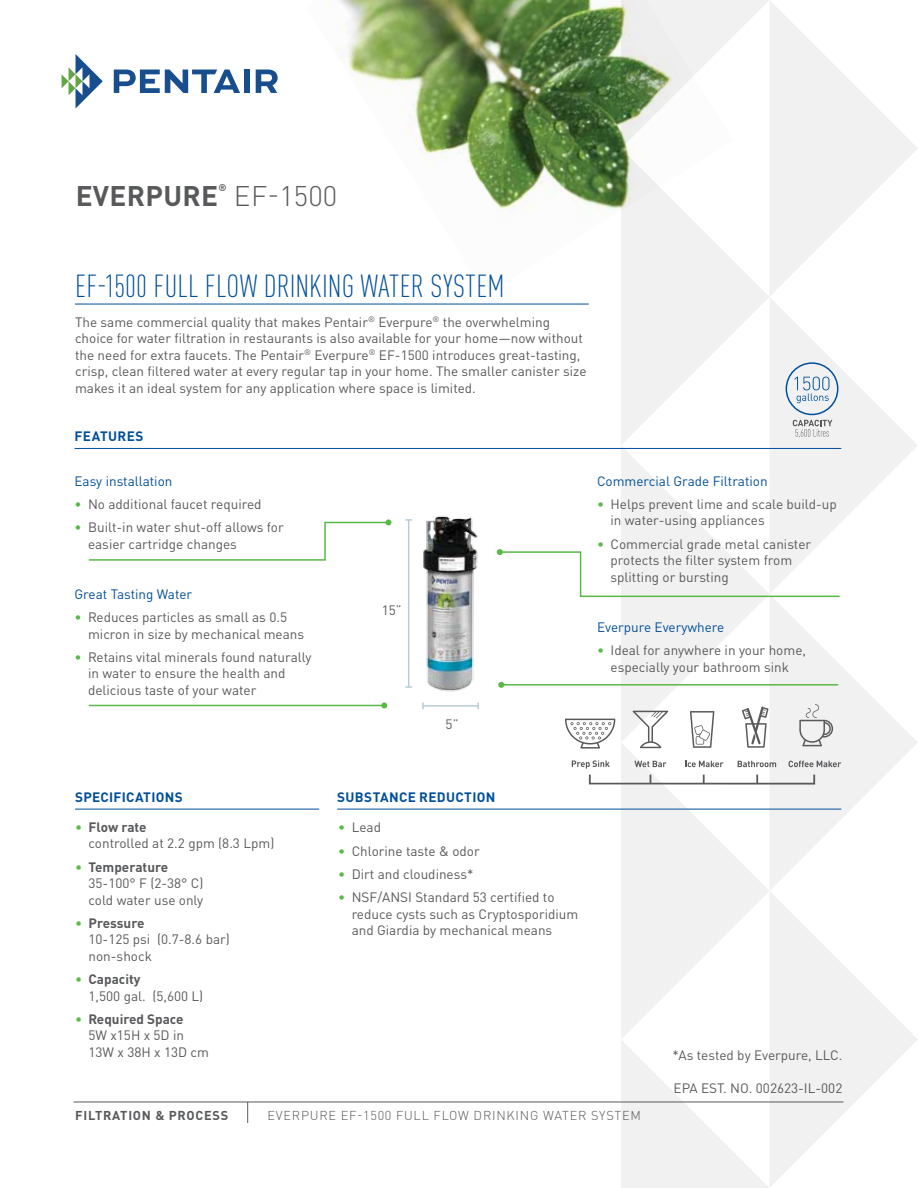
<style>
.page{position:relative;width:918px;height:1188px;background:#fff}
.page>*{position:absolute;margin:0;border:0;box-sizing:border-box;transform-origin:0 0}
.t1{font:300 condensed 31.5px "DIN Pro";letter-spacing:.005em;color:#004f9a}
.t2{font:700 28.05px "DIN Pro";letter-spacing:.01em;color:#58595b}
.t3{font:300 28.05px "DIN Pro";color:#58595b}
.t4{font:13.5px/16.5px "DIN Pro";color:#58595b}
.t5{font:13.5px "DIN Pro";color:#004f9a}
.t6{font:700 13.5px "DIN Pro";letter-spacing:.025em;color:#004f9a}
.t7{font:300 12.75px "DIN Pro";letter-spacing:.06em;color:#58595b}
.t8{font:700 12.75px "DIN Pro";letter-spacing:.06em;color:#58595b}
.t9{font:700 9.6px "DIN Pro";color:#58595b}
.s1{color:#58b947}
.s2{font-weight:700}
</style>
<div class="page">
<svg style="left:734px;top:0;width:183px;height:148px"></svg>
<svg style="left:621px;top:148px;width:297px;height:297px"></svg>
<svg style="left:621px;top:445px;width:297px;height:297px"></svg>
<svg style="left:621px;top:742px;width:297px;height:428px;fill:#f2f2f3"></svg>
<svg style="left:621px;top:1039px;width:166px;height:149px"></svg>
<svg style="left:62px;top:54px;width:41px;height:55px"></svg>
<svg style="left:114px;top:70px;width:126px;height:23px"></svg>
<div style="left:244px;top:70px;width:5px;height:23px;background:#184e8e"></div>
<svg style="left:256px;top:70px;width:22px;height:23px"></svg>
<hr style="left:73px;top:1102px;width:770px;height:1px;background:#58595b">
<svg style="left:247px;top:1102px;width:1px;height:21px"></svg>
<img style="left:336px;top:0;width:398px;height:295px">
<img style="left:422px;top:515px;width:57px;height:195px">
<hr style="left:75px;top:448px;width:766px;height:1px;background:#004f9a">
<svg style="left:786px;top:362px;width:52px;height:75px"></svg>
<hr style="left:75px;top:304px;width:514px;height:1px;background:#004f9a">
<svg style="left:497px;top:549px;width:344px;height:49px"></svg>
<svg style="left:88px;top:519px;width:304px;height:42px"></svg>
<hr style="left:75px;top:809px;width:244px;height:1px;background:#004f9a">
<hr style="left:337px;top:809px;width:504px;height:1px;background:#004f9a">
<hr style="left:89px;top:705px;width:295px;height:1px;background:#58b947">
<svg style="left:381px;top:702px;width:6px;height:6px"></svg>
<hr style="left:501px;top:684px;width:337px;height:2px;background:#58b947">
<svg style="left:498px;top:682px;width:6px;height:6px"></svg>
<hr style="left:423px;top:705px;width:55px;height:2px;background:#b7cdd9">
<svg style="left:422px;top:702px;width:2px;height:7px"></svg>
<svg style="left:477px;top:702px;width:2px;height:7px"></svg>
<hr style="left:408px;top:520px;width:1px;height:167px;background:#b7cdd9">
<svg style="left:405px;top:519px;width:7px;height:2px"></svg>
<svg style="left:405px;top:686px;width:7px;height:2px"></svg>
<svg style="left:634px;top:761px;width:33px;height:6px"></svg>
<svg style="left:685px;top:761px;width:39px;height:6px"></svg>
<svg style="left:738px;top:761px;width:38px;height:6px"></svg>
<svg style="left:789px;top:761px;width:52px;height:6px"></svg>
<svg style="left:633px;top:711px;width:35px;height:37px"></svg>
<svg style="left:690px;top:711px;width:24px;height:37px"></svg>
<svg style="left:742px;top:706px;width:27px;height:43px"></svg>
<svg style="left:799px;top:704px;width:34px;height:42px"></svg>
<svg style="left:589px;top:775px;width:226px;height:10px"></svg>
<svg style="left:572px;top:760px;width:38px;height:9px"></svg>
<svg style="left:565px;top:719px;width:50px;height:30px"></svg>
<h2 class="t2" style="left:76px;top:173px;width:144px">EVERPURE</h2>
<p class="t9" style="left:218px;top:180px;width:10px">®</p>
<h2 class="t3" style="left:234px;top:174px;width:105px">EF-1500</h2>
<h1 class="t1" style="left:75px;top:264px;width:431px">EF-1500 FULL FLOW DRINKING WATER SYSTEM</h1>
<p class="t4" style="left:75px;top:312px;width:513px">The same commercial quality that makes Pentair<sup>®</sup> Everpure<sup>®</sup> the overwhelming choice for water filtration in restaurants is also available for your home—now without the need for extra faucets. The Pentair<sup>®</sup> Everpure<sup>®</sup> EF-1500 introduces great-tasting, crisp, clean filtered water at every regular tap in your home. The smaller canister size makes it an ideal system for any application where space is limited.</p>
<p class="t6" style="left:75px;top:425px;width:70px">FEATURES</p>
<p class="t5" style="left:75px;top:470px;width:99px">Easy installation</p>
<p class="t4" style="left:75px;top:494px;width:189px"><span class="s1">•</span> No additional faucet required</p>
<p class="t4" style="left:88px;top:518px;width:197px;text-indent:-14px"><span class="s1">•</span> Built-in water shut-off allows for easier cartridge changes</p>
<p class="t5" style="left:75px;top:583px;width:119px">Great Tasting Water</p>
<p class="t4" style="left:88px;top:608px;width:218px;text-indent:-14px"><span class="s1">•</span> Reduces particles as small as 0.5 micron in size by mechanical means</p>
<p class="t4" style="left:88px;top:647px;width:225px;text-indent:-14px"><span class="s1">•</span> Retains vital minerals found naturally in water to ensure the health and delicious taste of your water</p>
<p class="t6" style="left:75px;top:786px;width:109px">SPECIFICATIONS</p>
<p class="t4" style="left:89px;top:818px;width:187px;text-indent:-14px"><span class="s1">•</span> <span class="s2">Flow rate<br></span>controlled at 2.2 gpm (8.3 Lpm)</p>
<p class="t4" style="left:89px;top:857px;width:116px;text-indent:-14px"><span class="s1">•</span> <span class="s2">Temperature<br></span>35-100° F (2-38° C) cold water use only</p>
<p class="t4" style="left:89px;top:914px;width:143px;text-indent:-14px"><span class="s1">•</span> <span class="s2">Pressure<br></span>10-125 psi (0.7-8.6 bar) non-shock</p>
<p class="t4" style="left:89px;top:970px;width:116px;text-indent:-14px"><span class="s1">•</span> <span class="s2">Capacity<br></span>1,500 gal. (5,600 L)</p>
<p class="t4" style="left:89px;top:1009px;width:122px;text-indent:-14px"><span class="s1">•</span> <span class="s2">Required Space<br></span>5W x15H x 5D in<br>13W x 38H x 13D cm</p>
<p class="t4" style="left:382px;top:601px;width:21px">15”</p>
<p class="t4" style="left:446px;top:714px;width:14px">5”</p>
<p class="t5" style="left:597px;top:470px;width:172px">Commercial Grade Filtration</p>
<p class="t4" style="left:611px;top:494px;width:228px;text-indent:-14px"><span class="s1">•</span> Helps prevent lime and scale build-up in water-using appliances</p>
<p class="t4" style="left:611px;top:534px;width:202px;text-indent:-14px"><span class="s1">•</span> Commercial grade metal canister protects the filter system from splitting or bursting</p>
<p class="t5" style="left:597px;top:616px;width:129px">Everpure Everywhere</p>
<p class="t4" style="left:597px;top:641px;width:211px;text-align:center"><span class="s1">•</span> Ideal for anywhere in your home, especially your bathroom sink</p>
<p class="t6" style="left:337px;top:786px;width:160px">SUBSTANCE REDUCTION</p>
<p class="t4" style="left:338px;top:818px;width:44px"><span class="s1">•</span> Lead</p>
<p class="t4" style="left:338px;top:841px;width:143px"><span class="s1">•</span> Chlorine taste &amp; odor</p>
<p class="t4" style="left:338px;top:864px;width:137px"><span class="s1">•</span> Dirt and cloudiness*</p>
<p class="t4" style="left:352px;top:888px;width:228px;text-indent:-14px"><span class="s1">•</span> NSF/ANSI Standard 53 certified to reduce cysts such as Cryptosporidium and Giardia by mechanical means</p>
<p class="t4" style="left:673px;top:1046px;width:171px">*As tested by Everpure, LLC.</p>
<p class="t4" style="left:674px;top:1079px;width:170px">EPA EST. NO. 002623-IL-002</p>
<p class="t8" style="left:75px;top:1105px;width:155px">FILTRATION &amp; PROCESS</p>
<p class="t7" style="left:268px;top:1106px;width:375px">EVERPURE EF-1500 FULL FLOW DRINKING WATER SYSTEM</p>
</div>
